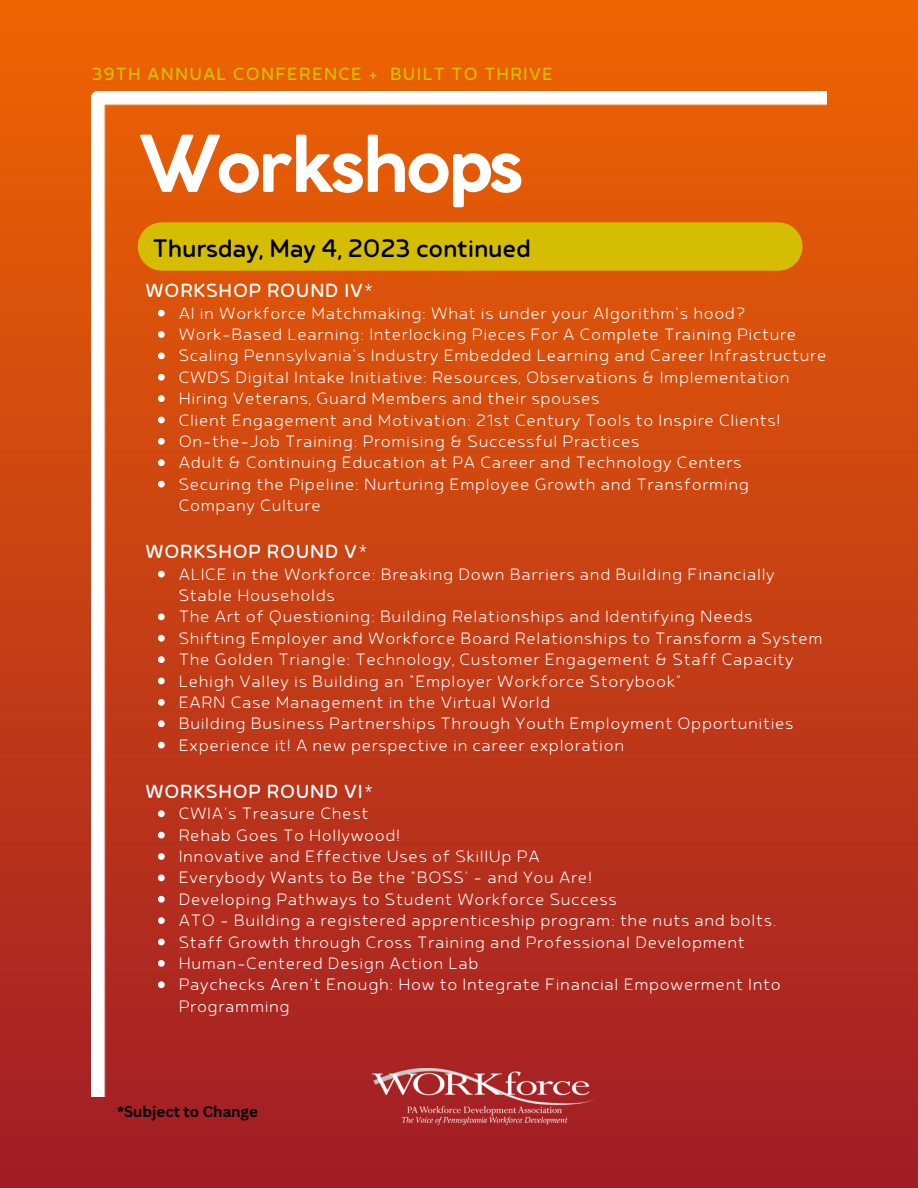
<style>
.page{position:relative;width:918px;height:1188px;background:#fff}
.page>*{position:absolute;margin:0;border:0;box-sizing:border-box;transform-origin:0 0}
.t1{font:700 77.25px "Coco Gothic";letter-spacing:-.045em;color:#fff}
.t2{font:30px "Betm Rounded";letter-spacing:-.01em;color:#000}
.t3{font:22.5px "Betm Rounded";letter-spacing:.035em;color:#fff}
.t4{font:20.85px "Betm Rounded";letter-spacing:.06em;color:#d5bd03}
.t5{font:300 19.5px/21.3px "Betm Rounded";letter-spacing:.035em;color:#fff}
.t6{font:700 15px "Canva Sans";color:#000}
.s1{font-weight:300}
</style>
<div class="page">
<img style="left:0;top:0;width:918px;height:1188px">
<img style="left:92px;top:92px;width:734px;height:1004px">
<img style="left:373px;top:1068px;width:224px;height:56px">
<div style="left:162px;top:222px;width:616px;height:49px;background:#d5bd03"></div>
<svg style="left:158px;top:310px;width:7px;height:6px"></svg>
<svg style="left:158px;top:331px;width:7px;height:7px"></svg>
<svg style="left:158px;top:352px;width:7px;height:7px"></svg>
<svg style="left:158px;top:374px;width:7px;height:7px"></svg>
<svg style="left:158px;top:395px;width:7px;height:7px"></svg>
<svg style="left:158px;top:417px;width:7px;height:6px"></svg>
<svg style="left:158px;top:438px;width:7px;height:7px"></svg>
<svg style="left:158px;top:459px;width:7px;height:7px"></svg>
<svg style="left:158px;top:481px;width:7px;height:6px"></svg>
<svg style="left:158px;top:571px;width:7px;height:6px"></svg>
<svg style="left:158px;top:613px;width:7px;height:7px"></svg>
<svg style="left:158px;top:635px;width:7px;height:7px"></svg>
<svg style="left:158px;top:656px;width:7px;height:7px"></svg>
<svg style="left:158px;top:678px;width:7px;height:6px"></svg>
<svg style="left:158px;top:699px;width:7px;height:7px"></svg>
<svg style="left:158px;top:720px;width:7px;height:7px"></svg>
<svg style="left:158px;top:742px;width:7px;height:6px"></svg>
<svg style="left:158px;top:810px;width:7px;height:7px"></svg>
<svg style="left:158px;top:832px;width:7px;height:6px"></svg>
<svg style="left:158px;top:853px;width:7px;height:7px"></svg>
<svg style="left:158px;top:874px;width:7px;height:7px"></svg>
<svg style="left:158px;top:896px;width:7px;height:7px"></svg>
<svg style="left:158px;top:917px;width:7px;height:7px"></svg>
<svg style="left:158px;top:939px;width:7px;height:6px"></svg>
<svg style="left:158px;top:960px;width:7px;height:7px"></svg>
<svg style="left:158px;top:981px;width:7px;height:7px"></svg>
<p class="t4" style="left:92px;top:58px;width:463px">39TH ANNUAL CONFERENCE + BUILT TO THRIVE</p>
<h1 class="t1" style="left:138px;top:135px;width:387px">Workshops</h1>
<h2 class="t2" style="left:152px;top:225px;width:380px">Thursday, May 4, 2023 continued</h2>
<p class="t3" style="left:146px;top:273px;width:230px">WORKSHOP ROUND IV<span class="s1">*</span></p>
<p class="t5" style="left:179px;top:300px;width:649px">AI in Workforce Matchmaking: What is under your Algorithm's hood?<br>Work-Based Learning: Interlocking Pieces For A Complete Training Picture Scaling Pennsylvania's Industry Embedded Learning and Career Infrastructure CWDS Digital Intake Initiative: Resources, Observations &amp; Implementation Hiring Veterans, Guard Members and their spouses<br>Client Engagement and Motivation: 21st Century Tools to Inspire Clients!<br>On-the-Job Training: Promising &amp; Successful Practices<br>Adult &amp; Continuing Education at PA Career and Technology Centers<br>Securing the Pipeline: Nurturing Employee Growth and Transforming Company Culture</p>
<p class="t3" style="left:146px;top:534px;width:224px">WORKSHOP ROUND V<span class="s1">*</span></p>
<p class="t5" style="left:179px;top:561px;width:645px">ALICE in the Workforce: Breaking Down Barriers and Building Financially Stable Households<br>The Art of Questioning: Building Relationships and Identifying Needs Shifting Employer and Workforce Board Relationships to Transform a System The Golden Triangle: Technology, Customer Engagement &amp; Staff Capacity Lehigh Valley is Building an "Employer Workforce Storybook"<br>EARN Case Management in the Virtual World<br>Building Business Partnerships Through Youth Employment Opportunities Experience it! A new perspective in career exploration</p>
<p class="t3" style="left:146px;top:774px;width:230px">WORKSHOP ROUND VI<span class="s1">*</span></p>
<p class="t5" style="left:179px;top:801px;width:604px">CWIA's Treasure Chest<br>Rehab Goes To Hollywood!<br>Innovative and Effective Uses of SkillUp PA<br>Everybody Wants to Be the "BOSS' - and You Are!<br>Developing Pathways to Student Workforce Success<br>ATO - Building a registered apprenticeship program: the nuts and bolts.<br>Staff Growth through Cross Training and Professional Development Human-Centered Design Action Lab<br>Paychecks Aren't Enough: How to Integrate Financial Empowerment Into Programming</p>
<p class="t6" style="left:117px;top:1101px;width:142px">*Subject to Change</p>
</div>
